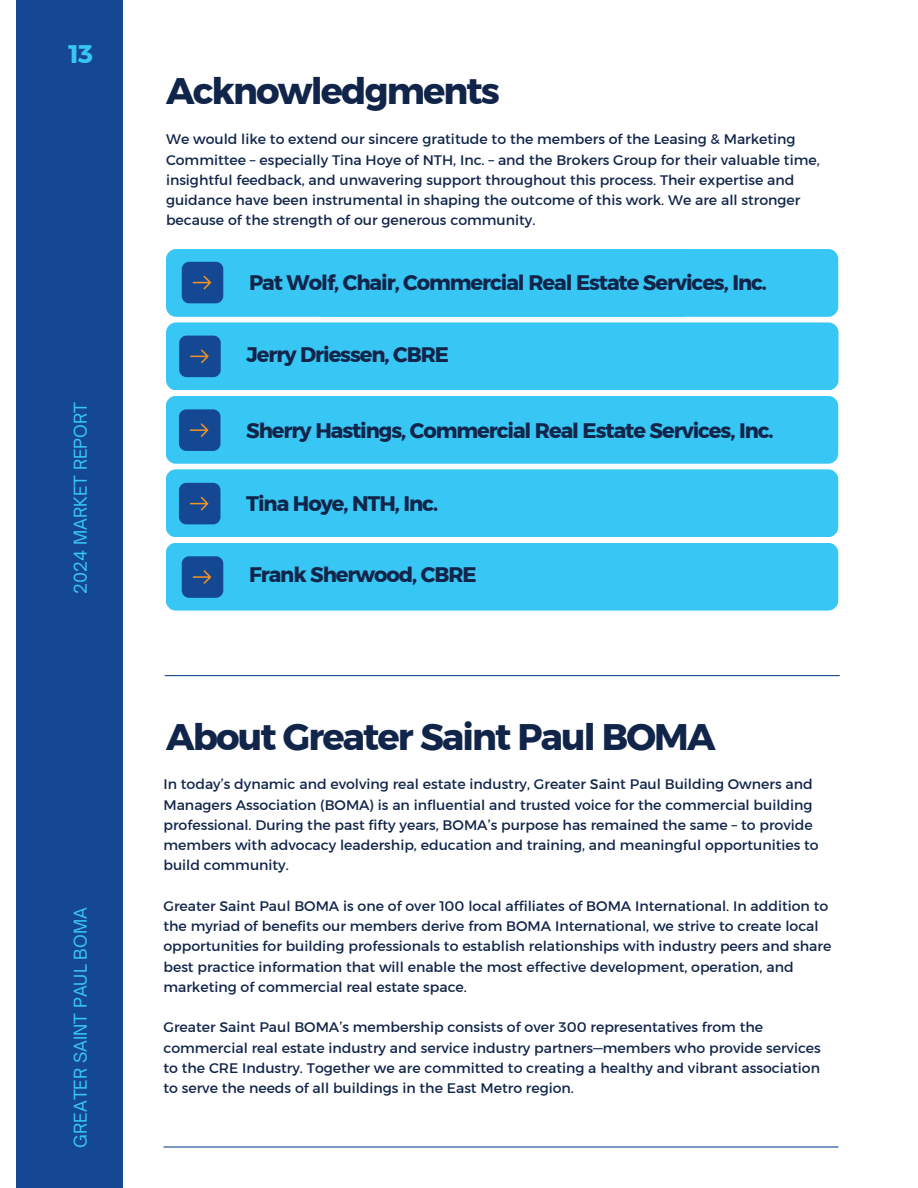
<style>
.page{position:relative;width:918px;height:1188px;background:#fff}
.page>*{position:absolute;margin:0;border:0;box-sizing:border-box;transform-origin:0 0}
.t1{font:36.9px "Kief Montaser Bold";letter-spacing:-.05em;color:#11254a}
.t2{font:25.35px "Kief Montaser Bold";color:#38c6f4}
.t3{font:21px "Kief Montaser Bold";letter-spacing:-.05em;color:#11254a}
.t4{font:16.95px "Open Sauce One";color:#38c6f4}
.t5{font:14.1px/20.2px "Kief Montaser Regular";color:#11254a}
</style>
<div class="page">
<div style="left:16px;top:0;width:107px;height:1188px;background:#154892"></div>
<hr style="left:163px;top:1146px;width:676px;height:2px;background:#154892">
<div style="left:314px;top:249px;width:524px;height:68px;background:#38c6f4;border-radius:10px"></div>
<div style="left:166px;top:249px;width:524px;height:68px;background:#38c6f4;border-radius:10px"></div>
<div style="left:182px;top:262px;width:41px;height:41px;background:#154892;border-radius:7px"></div>
<svg style="left:193px;top:276px;width:18px;height:13px"></svg>
<div style="left:166px;top:322px;width:673px;height:68px;background:#38c6f4;border-radius:10px"></div>
<div style="left:179px;top:336px;width:42px;height:41px;background:#154892;border-radius:7px"></div>
<svg style="left:190px;top:350px;width:19px;height:13px"></svg>
<div style="left:166px;top:469px;width:672px;height:68px;background:#38c6f4;border-radius:10px"></div>
<div style="left:166px;top:396px;width:672px;height:68px;background:#38c6f4;border-radius:10px"></div>
<div style="left:179px;top:409px;width:41px;height:42px;background:#154892;border-radius:7px"></div>
<svg style="left:190px;top:423px;width:18px;height:14px"></svg>
<div style="left:179px;top:483px;width:41px;height:41px;background:#154892;border-radius:7px"></div>
<svg style="left:190px;top:497px;width:18px;height:13px"></svg>
<hr style="left:165px;top:675px;width:675px;height:1px;background:#154892">
<div style="left:166px;top:543px;width:672px;height:68px;background:#38c6f4;border-radius:10px"></div>
<div style="left:182px;top:556px;width:41px;height:42px;background:#154892;border-radius:7px"></div>
<svg style="left:193px;top:570px;width:18px;height:14px"></svg>
<h2 class="t2" style="left:69px;top:39px;width:26px">13</h2>
<p class="t4" style="left:70px;top:594px;width:193px;rotate:-90deg">2024 MARKET REPORT</p>
<p class="t4" style="left:70px;top:1148px;width:242px;rotate:-90deg">GREATER SAINT PAUL BOMA</p>
<h1 class="t1" style="left:166px;top:68px;width:335px">Acknowledgments</h1>
<p class="t5" style="left:166px;top:129px;width:655px">We would like to extend our sincere gratitude to the members of the Leasing &amp; Marketing Committee – especially Tina Hoye of NTH, Inc. – and the Brokers Group for their valuable time, insightful feedback, and unwavering support throughout this process. Their expertise and guidance have been instrumental in shaping the outcome of this work. We are all stronger because of the strength of our generous community.</p>
<h3 class="t3" style="left:249px;top:270px;width:520px">Pat Wolf, Chair, Commercial Real Estate Services, Inc.</h3>
<h3 class="t3" style="left:247px;top:341px;width:204px">Jerry Driessen, CBRE</h3>
<h3 class="t3" style="left:246px;top:418px;width:529px">Sherry Hastings, Commercial Real Estate Services, Inc.</h3>
<h3 class="t3" style="left:246px;top:491px;width:193px">Tina Hoye, NTH, Inc.</h3>
<h3 class="t3" style="left:249px;top:562px;width:229px">Frank Sherwood, CBRE</h3>
<h1 class="t1" style="left:166px;top:714px;width:551px">About Greater Saint Paul BOMA</h1>
<p class="t5" style="left:163px;top:774px;width:657px">In today’s dynamic and evolving real estate industry, Greater Saint Paul Building Owners and Managers Association (BOMA) is an influential and trusted voice for the commercial building professional. During the past fifty years, BOMA’s purpose has remained the same – to provide members with advocacy leadership, education and training, and meaningful opportunities to build community.</p>
<p class="t5" style="left:163px;top:896px;width:669px">Greater Saint Paul BOMA is one of over 100 local affiliates of BOMA International. In addition to the myriad of benefits our members derive from BOMA International, we strive to create local opportunities for building professionals to establish relationships with industry peers and share best practice information that will enable the most effective development, operation, and marketing of commercial real estate space.</p>
<p class="t5" style="left:163px;top:1017px;width:659px">Greater Saint Paul BOMA’s membership consists of over 300 representatives from the commercial real estate industry and service industry partners—members who provide services to the CRE Industry. Together we are committed to creating a healthy and vibrant association to serve the needs of all buildings in the East Metro region.</p>
</div>
